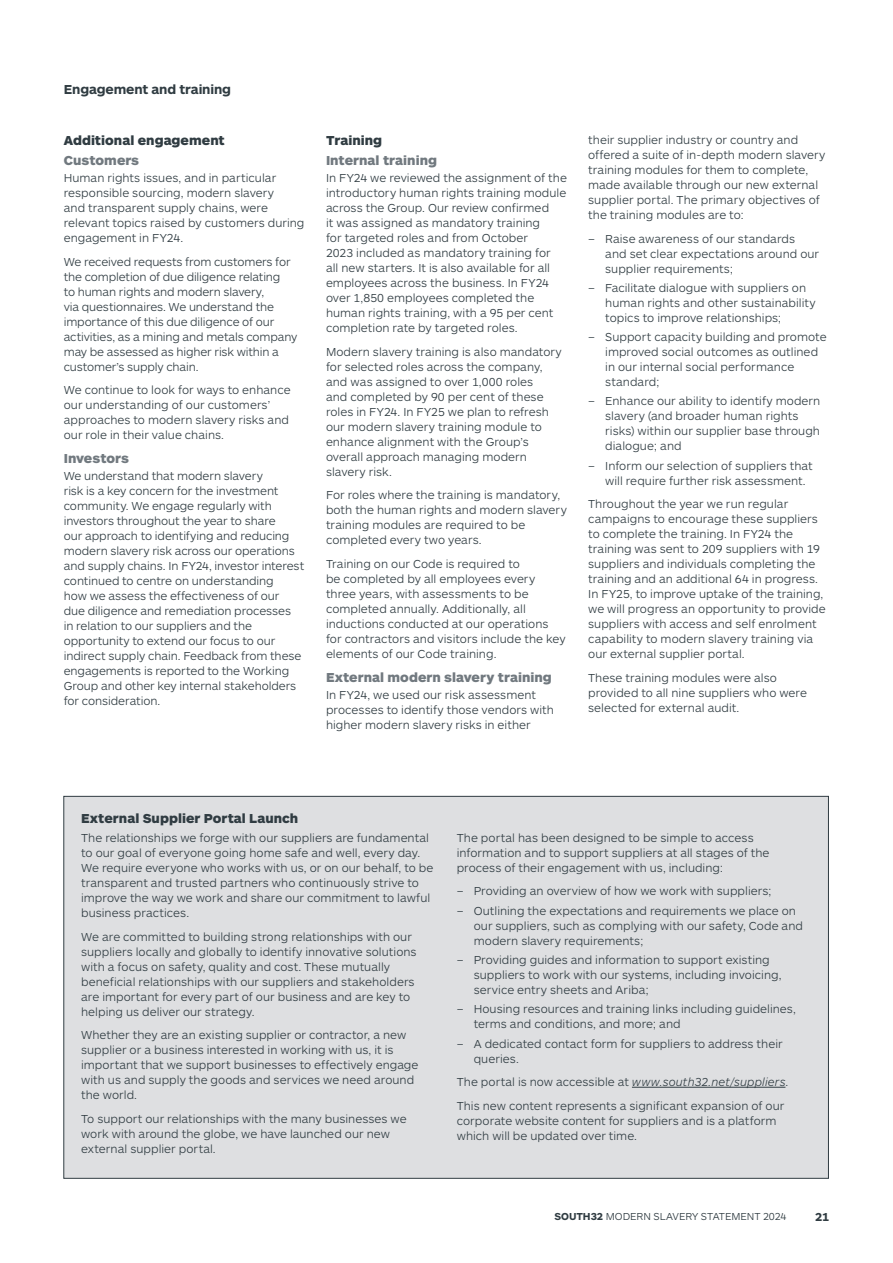
<style>
.page{position:relative;width:893px;height:1263px;background:#fff}
.page>*{position:absolute;margin:0;border:0;box-sizing:border-box;transform-origin:0 0}
.t1{font:900 13.5px "ARS Maquette Pro";color:#71797f}
.t2{font:900 13.5px "ARS Maquette Pro";color:#303c42}
.t3{font:700 13.5px "ARS Maquette Pro";letter-spacing:-.01em;color:#303c42}
.t4{font:300 12px/15px "ARS Maquette Pro";letter-spacing:.005em;color:#303c42}
.t5{font:700 12px "ARS Maquette Pro";color:#303c42}
.t6{font:300 10.5px "ARS Maquette Pro";letter-spacing:-.005em;color:#303c42}
.s1{font-style:italic}
.s2{font-weight:700}
</style>
<div class="page">
<div style="left:64px;top:796px;width:764px;height:382px;background:#dedfe1"></div>
<hr style="left:632px;top:1087px;width:153px;height:1px;background:#303c42">
<p class="t3" style="left:64px;top:81px;width:169px">Engagement and training</p>
<p class="t2" style="left:64px;top:132px;width:163px">Additional engagement</p>
<p class="t1" style="left:64px;top:151px;width:77px">Customers</p>
<p class="t4" style="left:64px;top:170px;width:242px">Human rights issues, and in particular responsible sourcing, modern slavery<br>and transparent supply chains, were relevant topics raised by customers during engagement in FY24.</p>
<p class="t4" style="left:64px;top:253px;width:235px">We received requests from customers for the completion of due diligence relating<br>to human rights and modern slavery,<br>via questionnaires. We understand the importance of this due diligence of our activities, as a mining and metals company may be assessed as higher risk within a customer’s supply chain.</p>
<p class="t4" style="left:64px;top:382px;width:228px">We continue to look for ways to enhance our understanding of our customers’ approaches to modern slavery risks and our role in their value chains.</p>
<p class="t1" style="left:64px;top:450px;width:67px">Investors</p>
<p class="t4" style="left:64px;top:468px;width:242px">We understand that modern slavery<br>risk is a key concern for the investment community. We engage regularly with investors throughout the year to share<br>our approach to identifying and reducing modern slavery risk across our operations and supply chains. In FY24, investor interest continued to centre on understanding<br>how we assess the effectiveness of our<br>due diligence and remediation processes<br>in relation to our suppliers and the opportunity to extend our focus to our indirect supply chain. Feedback from these engagements is reported to the Working Group and other key internal stakeholders for consideration.</p>
<p class="t2" style="left:326px;top:132px;width:58px">Training</p>
<p class="t1" style="left:326px;top:151px;width:113px">Internal training</p>
<p class="t4" style="left:326px;top:170px;width:242px">In FY24 we reviewed the assignment of the introductory human rights training module across the Group. Our review confirmed<br>it was assigned as mandatory training<br>for targeted roles and from October<br>2023 included as mandatory training for<br>all new starters. It is also available for all employees across the business. In FY24 over 1,850 employees completed the human rights training, with a 95 per cent completion rate by targeted roles.</p>
<p class="t4" style="left:326px;top:343px;width:237px">Modern slavery training is also mandatory for selected roles across the company, and was assigned to over 1,000 roles<br>and completed by 90 per cent of these roles in FY24. In FY25 we plan to refresh our modern slavery training module to enhance alignment with the Group’s overall approach managing modern slavery risk.</p>
<p class="t4" style="left:326px;top:487px;width:242px">For roles where the training is mandatory, both the human rights and modern slavery training modules are required to be completed every two years.</p>
<p class="t4" style="left:326px;top:555px;width:241px">Training on our Code is required to<br>be completed by all employees every three years, with assessments to be completed annually. Additionally, all inductions conducted at our operations for contractors and visitors include the key elements of our Code training.</p>
<p class="t1" style="left:326px;top:668px;width:227px">External modern slavery training</p>
<p class="t4" style="left:326px;top:687px;width:229px">In FY24, we used our risk assessment processes to identify those vendors with higher modern slavery risks in either</p>
<p class="t4" style="left:588px;top:132px;width:239px">their supplier industry or country and offered a suite of in-depth modern slavery training modules for them to complete, made available through our new external supplier portal. The primary objectives of the training modules are to:</p>
<p class="t4" style="left:605px;top:230px;width:215px;text-indent:-17px">– Raise awareness of our standards and set clear expectations around our supplier requirements;</p>
<p class="t4" style="left:605px;top:280px;width:212px;text-indent:-17px">– Facilitate dialogue with suppliers on human rights and other sustainability topics to improve relationships;</p>
<p class="t4" style="left:605px;top:329px;width:223px;text-indent:-17px">– Support capacity building and promote improved social outcomes as outlined in our internal social performance standard;</p>
<p class="t4" style="left:605px;top:393px;width:217px;text-indent:-17px">– Enhance our ability to identify modern slavery (and broader human rights risks) within our supplier base through dialogue; and</p>
<p class="t4" style="left:605px;top:457px;width:209px;text-indent:-17px">– Inform our selection of suppliers that will require further risk assessment.</p>
<p class="t4" style="left:588px;top:496px;width:239px">Throughout the year we run regular campaigns to encourage these suppliers to complete the training. In FY24 the training was sent to 209 suppliers with 19 suppliers and individuals completing the training and an additional 64 in progress.<br>In FY25, to improve uptake of the training, we will progress an opportunity to provide suppliers with access and self enrolment capability to modern slavery training via our external supplier portal.</p>
<p class="t4" style="left:588px;top:669px;width:220px">These training modules were also provided to all nine suppliers who were selected for external audit.</p>
<p class="t2" style="left:81px;top:809px;width:219px">External Supplier Portal Launch</p>
<p class="t4" style="left:81px;top:830px;width:354px">The relationships we forge with our suppliers are fundamental to our goal of everyone going home safe and well, every day.<br>We require everyone who works with us, or on our behalf, to be transparent and trusted partners who continuously strive to improve the way we work and share our commitment to lawful business practices.</p>
<p class="t4" style="left:81px;top:928px;width:337px">We are committed to building strong relationships with our suppliers locally and globally to identify innovative solutions with a focus on safety, quality and cost. These mutually beneficial relationships with our suppliers and stakeholders are important for every part of our business and are key to helping us deliver our strategy.</p>
<p class="t4" style="left:81px;top:1027px;width:339px">Whether they are an existing supplier or contractor, a new supplier or a business interested in working with us, it is important that we support businesses to effectively engage with us and supply the goods and services we need around the world.</p>
<p class="t4" style="left:81px;top:1110px;width:327px">To support our relationships with the many businesses we work with around the globe, we have launched our new external supplier portal.</p>
<p class="t4" style="left:457px;top:830px;width:314px">The portal has been designed to be simple to access information and to support suppliers at all stages of the process of their engagement with us, including:</p>
<p class="t4" style="left:457px;top:883px;width:316px">– Providing an overview of how we work with suppliers;</p>
<p class="t4" style="left:474px;top:902px;width:331px;text-indent:-17px">– Outlining the expectations and requirements we place on our suppliers, such as complying with our safety, Code and modern slavery requirements;</p>
<p class="t4" style="left:474px;top:952px;width:309px;text-indent:-17px">– Providing guides and information to support existing suppliers to work with our systems, including invoicing, service entry sheets and Ariba;</p>
<p class="t4" style="left:474px;top:1001px;width:324px;text-indent:-17px">– Housing resources and training links including guidelines, terms and conditions, and more; and</p>
<p class="t4" style="left:474px;top:1035px;width:310px;text-indent:-17px">– A dedicated contact form for suppliers to address their queries.</p>
<p class="t4" style="left:457px;top:1069px;width:333px;line-height:23.5px">The portal is now accessible at <span class="s1">www.south32.net/suppliers</span>.<br>This new content represents a significant expansion of our</p>
<p class="t4" style="left:457px;top:1112px;width:321px">corporate website content for suppliers and is a platform which will be updated over time.</p>
<p class="t6" style="left:554px;top:1210px;width:234px"><span class="s2">SOUTH32</span> MODERN SLAVERY STATEMENT 2024</p>
<p class="t5" style="left:815px;top:1209px;width:16px">21</p>
</div>
